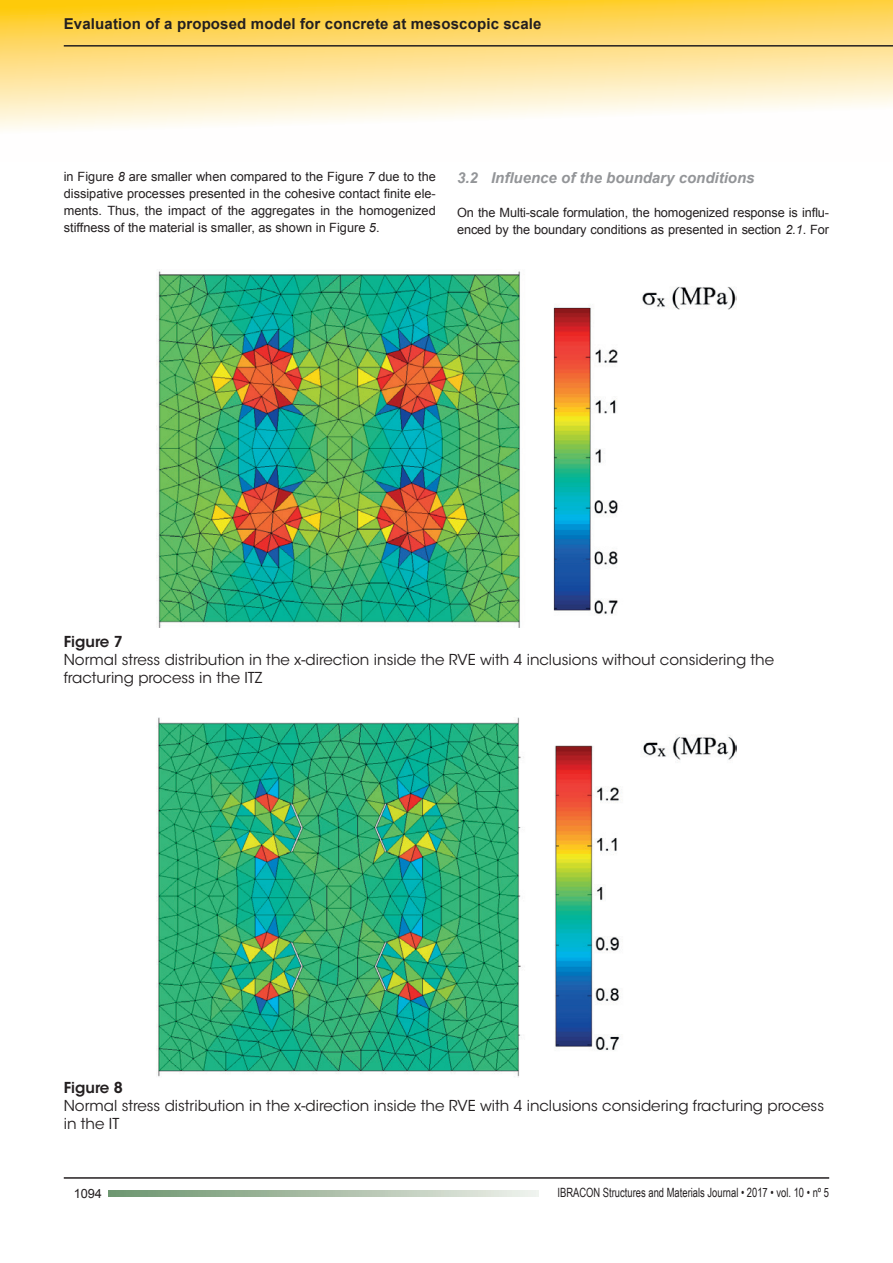
<style>
.page{position:relative;width:893px;height:1263px;background:#fff}
.page>*{position:absolute;margin:0;border:0;box-sizing:border-box;transform-origin:0 0}
.t1{font:15px/18px "ITC Avant Garde Std";color:#231f20}
.t2{font:700 15px "Arial";letter-spacing:.01em;color:#231f20}
.t3{font:italic 700 15px "Arial";color:#939598}
.t4{font:600 15px "ITC Avant Garde Std";color:#231f20}
.t5{font:12.75px/17.1px "Arial";letter-spacing:-.01em;color:#231f20;text-align:justify}
.t6{font:12.75px "Arial Narrow";color:#231f20;scale:.9 1}
.s1{font-style:italic}
</style>
<div class="page">
<svg style="left:0;top:0;width:893px;height:130px;background:#fee498"></svg>
<hr style="left:64px;top:1177px;width:765px;height:2px;background:#231f20">
<hr style="left:64px;top:45px;width:829px;height:2px;background:#231f20">
<svg style="left:108px;top:1190px;width:431px;height:6px;background:#acc0aa"></svg>
<img style="left:156px;top:271px;width:581px;height:356px">
<img style="left:157px;top:717px;width:580px;height:360px">
<p class="t2" style="left:64px;top:13px;width:479px">Evaluation of a proposed model for concrete at mesoscopic scale</p>
<p class="t5" style="left:64px;top:168px;width:374px">in Figure <span class="s1">8</span> are smaller when compared to the Figure <span class="s1">7</span> due to the dissipative processes presented in the cohesive contact finite ele&shy;ments. Thus, the impact of the aggregates in the homogenized stiffness of the material is smaller, as shown in Figure <span class="s1">5</span>.</p>
<p class="t3" style="left:457px;top:167px;width:299px">3.2 Influence of the boundary conditions</p>
<p class="t5" style="left:457px;top:204px;width:374px">On the Multi-scale formulation, the homogenized response is influ&shy;enced by the boundary conditions as presented in section <span class="s1">2.1</span>. For</p>
<p class="t4" style="left:64px;top:632px;width:61px">Figure 7</p>
<p class="t1" style="left:64px;top:651px;width:712px">Normal stress distribution in the x-direction inside the RVE with 4 inclusions without considering the fracturing process in the ITZ</p>
<p class="t4" style="left:64px;top:1078px;width:61px">Figure 8</p>
<p class="t1" style="left:64px;top:1097px;width:762px">Normal stress distribution in the x-direction inside the RVE with 4 inclusions considering fracturing process in the IT</p>
<p class="t5" style="left:74px;top:1185px;width:30px">1094</p>
<p class="t6" style="left:557px;top:1183px;width:303px">IBRACON Structures and Materials Journal • 2017 • vol. 10 • nº 5</p>
</div>
